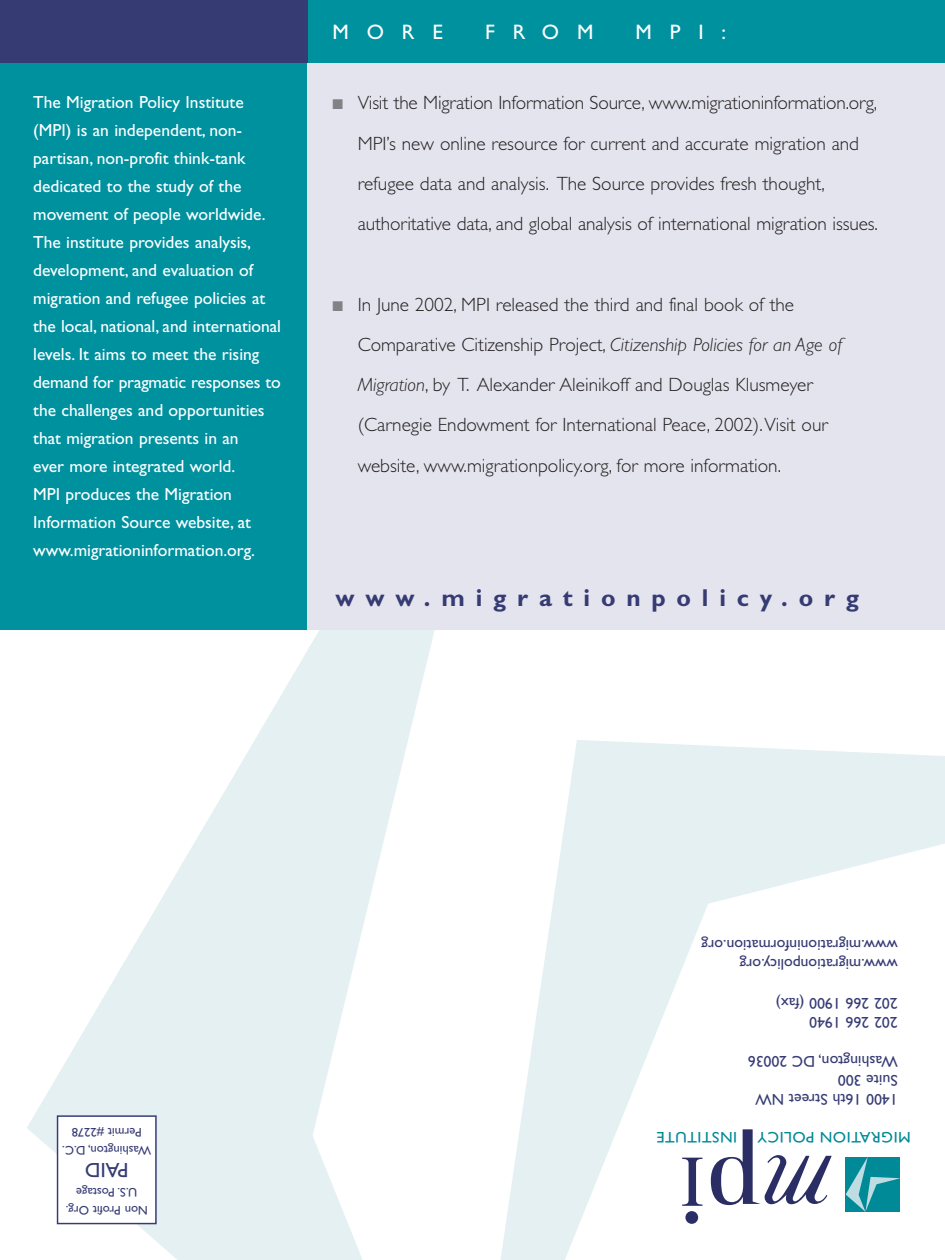
<style>
.page{position:relative;width:945px;height:1260px;background:#fff}
.page>*{position:absolute;margin:0;border:0;box-sizing:border-box;transform-origin:0 0}
.t1{font:700 24.5px "Gill Sans";letter-spacing:.44em;color:#363b74}
.t2{font:21px "Gill Sans";letter-spacing:.85em;color:#fff}
.t3{font:20.65px "Gill Sans";color:#363b74}
.t4{font:300 19.25px/40.2px "Gill Sans";color:#231f20}
.t5{font:17.5px/28px "Gill Sans";color:#fff}
.t6{font:15.75px/19.2px "Gill Sans";color:#363b74}
.t7{font:15.4px "Gill Sans";letter-spacing:.03em;color:#008997;scale:1.05 1}
.t8{font:12.6px/17.7px "Gill Sans";color:#363b74;text-align:center}
.s1{color:#808285}
.s2{font-style:italic}
</style>
<div class="page">
<svg style="left:27px;top:630px;width:408px;height:630px"></svg>
<svg style="left:500px;top:740px;width:445px;height:520px"></svg>
<div style="left:0;top:63px;width:308px;height:567px;background:#00919f"></div>
<div style="left:308px;top:63px;width:637px;height:567px;background:#e4e4ee"></div>
<div style="left:308px;top:0;width:637px;height:63px;background:#00919f"></div>
<div style="left:0;top:0;width:308px;height:63px;background:#363b74"></div>
<div style="left:643px;top:1116px;width:268px;height:108px;background:#fff"></div>
<svg style="left:846px;top:1157px;width:54px;height:55px;background:#2599a5"></svg>
<svg style="left:711px;top:1129px;width:121px;height:76px"></svg>
<svg style="left:682px;top:1158px;width:21px;height:48px"></svg>
<div style="left:685px;top:1211px;width:13px;height:13px;background:#2a2e64;border-radius:50%"></div>
<div style="left:58px;top:1116px;width:98px;height:108px;background:#fff"></div>
<div style="left:57px;top:1115px;width:100px;height:109px;border:1px solid #363b74"></div>
<p class="t2" style="left:332px;top:24px;width:112px">MORE</p>
<p class="t2" style="left:485px;top:24px;width:110px">FROM</p>
<p class="t2" style="left:636px;top:24px;width:92px">MPI:</p>
<p class="t5" style="left:33px;top:90px;width:249px">The Migration Policy Institute (MPI) is an independent, non&shy;partisan, non-profit think-tank dedicated to the study of the movement of people worldwide.<br>The institute provides analysis, development, and evaluation of migration and refugee policies at the local, national, and international levels. It aims to meet the rising demand for pragmatic responses to the challenges and opportunities that migration presents in an<br>ever more integrated world.<br>MPI produces the Migration<br>Information Source website, at www.migrationinformation.org.</p>
<p class="t4" style="left:358px;top:85px;width:522px;text-indent:-25px"><span class="s1">■</span> Visit the Migration Information Source, www.migrationinformation.org, MPI’s new online resource for current and accurate migration and refugee data and analysis. The Source provides fresh thought, authoritative data, and global analysis of international migration issues.</p>
<p class="t4" style="left:358px;top:286px;width:486px;text-indent:-25px"><span class="s1">■</span> In June 2002, MPI released the third and final book of the Comparative Citizenship Project, <span class="s2">Citizenship Policies for an Age of Migration</span>, by T. Alexander Aleinikoff and Douglas Klusmeyer (Carnegie Endowment for International Peace, 2002).Visit our website, www.migrationpolicy.org, for more information.</p>
<p class="t1" style="left:336px;top:590px;width:525px">www.migrationpolicy.org</p>
<p class="t6" style="left:898px;top:973px;width:198px;rotate:-180deg">www.migrationpolicy.org www.migrationinformation.org</p>
<p class="t6" style="left:898px;top:1030px;width:123px;rotate:-180deg">202 266 1940<br>202 266 1900 (fax)</p>
<p class="t8" style="left:151px;top:1157px;width:91px;rotate:-180deg">Washington, D.C.<br>Permit #2278</p>
<p class="t3" style="left:128px;top:1177px;width:45px;rotate:-180deg">PAID</p>
<p class="t8" style="left:148px;top:1218px;width:84px;rotate:-180deg">Non Profit Org.<br>U.S. Postage</p>
<p class="t7" style="left:737px;top:1142px;width:78px;rotate:-180deg">INSTITUTE</p>
<p class="t6" style="left:898px;top:1107px;width:151px;rotate:-180deg">1400 16th Street NW<br>Suite 300<br>Washington, DC 20036</p>
<p class="t7" style="left:911px;top:1142px;width:148px;rotate:-180deg">MIGRATION POLICY</p>
</div>
